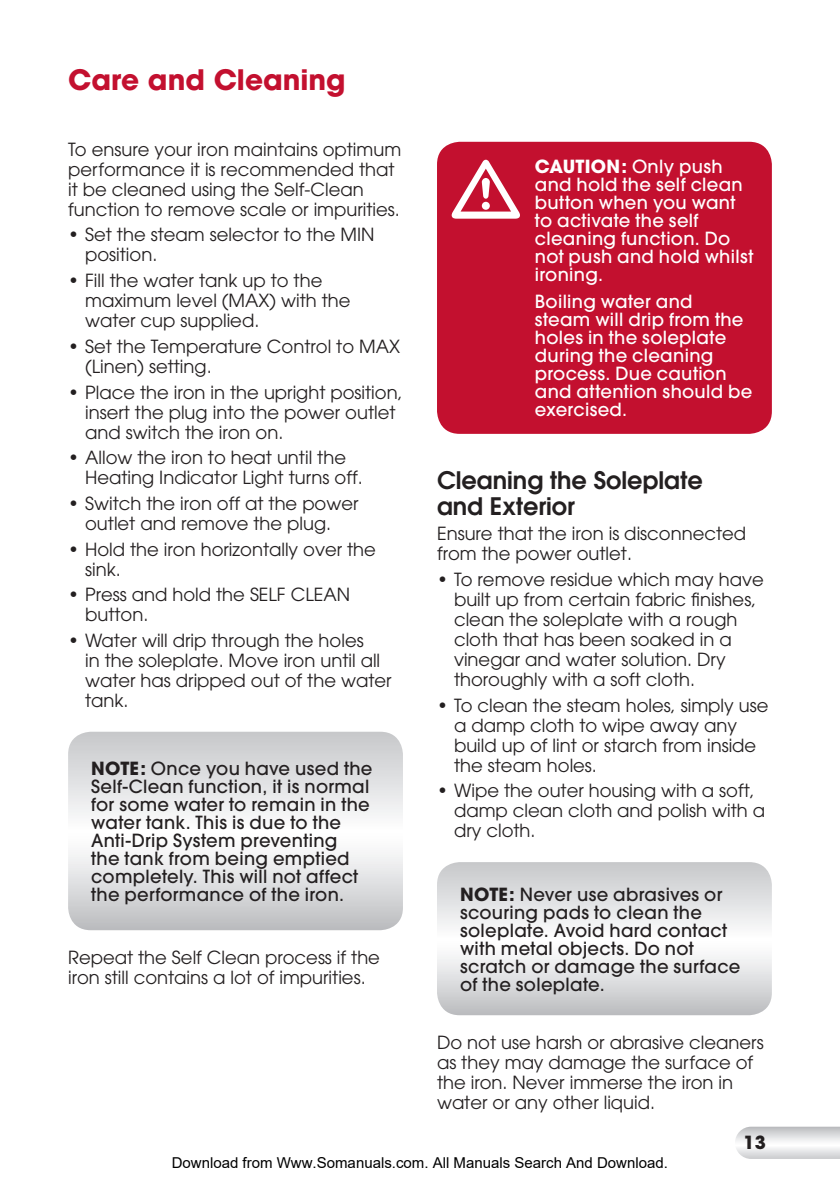
<style>
.page{position:relative;width:840px;height:1191px;background:#fff}
.page>*{position:absolute;margin:0;border:0;box-sizing:border-box;transform-origin:0 0}
.t1{font:700 28px "Avant Garde";color:#c3102f}
.t2{font:600 24px/26px "Avant Garde";color:#231f20}
.t3{font:18px/20px "Avant Garde";color:#231f20}
.t4{font:500 18px/18px "Avant Garde";letter-spacing:.015em;color:#231f20}
.t5{font:500 18px/18px "Avant Garde";letter-spacing:.015em;color:#fff}
.t6{font:700 18px "Avant Garde";color:#fff}
.t7{font:700 18px "Avant Garde";color:#231f20}
.t8{font:15px "Arial";color:#000}
.s1{font-weight:700}
</style>
<div class="page">
<svg style="left:735px;top:1126px;width:104px;height:32px"></svg>
<svg style="left:68px;top:731px;width:335px;height:199px"></svg>
<div style="left:437px;top:142px;width:334px;height:292px;background:#c3102f;border-radius:23px"></div>
<svg style="left:451px;top:160px;width:68px;height:59px"></svg>
<svg style="left:437px;top:862px;width:334px;height:153px"></svg>
<h1 class="t1" style="left:68px;top:62px;width:279px">Care and Cleaning</h1>
<p class="t3" style="left:68px;top:139px;width:334px">To ensure your iron maintains optimum performance it is recommended that it be cleaned using the Self-Clean function to remove scale or impurities.</p>
<p class="t3" style="left:85px;top:225px;width:290px;text-indent:-17px">• Set the steam selector to the MIN position.</p>
<p class="t3" style="left:85px;top:270px;width:267px;text-indent:-17px">• Fill the water tank up to the maximum level (MAX) with the water cup supplied.</p>
<p class="t3" style="left:85px;top:336px;width:316px;text-indent:-17px">• Set the Temperature Control to MAX (Linen) setting.</p>
<p class="t3" style="left:85px;top:382px;width:319px;text-indent:-17px">• Place the iron in the upright position, insert the plug into the power outlet and switch the iron on.</p>
<p class="t3" style="left:85px;top:447px;width:279px;text-indent:-17px">• Allow the iron to heat until the<br>Heating Indicator Light turns off.</p>
<p class="t3" style="left:68px;top:493px;width:292px;text-align:center">• Switch the iron off at the power outlet and remove the plug.</p>
<p class="t3" style="left:85px;top:539px;width:292px;text-indent:-17px">• Hold the iron horizontally over the sink.</p>
<p class="t3" style="left:85px;top:584px;width:266px;text-indent:-17px">• Press and hold the SELF CLEAN button.</p>
<p class="t3" style="left:85px;top:630px;width:308px;text-indent:-17px">• Water will drip through the holes<br>in the soleplate. Move iron until all water has dripped out of the water tank.</p>
<p class="t4" style="left:91px;top:759px;width:283px"><span class="s1">NOTE:</span> Once you have used the<br>Self-Clean function, it is normal for some water to remain in the water tank. This is due to the<br>Anti-Drip System preventing<br>the tank from being emptied completely. This will not affect the performance of the iron.</p>
<p class="t3" style="left:68px;top:947px;width:313px">Repeat the Self Clean process if the iron still contains a lot of impurities.</p>
<p class="t5" style="left:534px;top:158px;width:220px;text-indent:86px"><span class="s1">:</span> Only push and hold the self clean button when you want to activate the self cleaning function. Do not push and hold whilst ironing.</p>
<p class="t5" style="left:534px;top:292px;width:219px">Boiling water and steam will drip from the holes in the soleplate during the cleaning process. Due caution and attention should be exercised.</p>
<p class="t6" style="left:534px;top:155px;width:44px">Caution</p>
<h2 class="t2" style="left:437px;top:466px;width:267px">Cleaning the Soleplate and Exterior</h2>
<p class="t3" style="left:437px;top:524px;width:310px">Ensure that the iron is disconnected from the power outlet.</p>
<p class="t3" style="left:454px;top:569px;width:311px;text-indent:-17px">• To remove residue which may have built up from certain fabric finishes, clean the soleplate with a rough cloth that has been soaked in a vinegar and water solution. Dry thoroughly with a soft cloth.</p>
<p class="t3" style="left:454px;top:695px;width:316px;text-indent:-17px">• To clean the steam holes, simply use a damp cloth to wipe away any build up of lint or starch from inside the steam holes.</p>
<p class="t3" style="left:454px;top:781px;width:312px;text-indent:-17px">• Wipe the outer housing with a soft, damp clean cloth and polish with a dry cloth.</p>
<p class="t4" style="left:460px;top:885px;width:282px"><span class="s1">NOTE:</span> Never use abrasives or scouring pads to clean the soleplate. Avoid hard contact with metal objects. Do not scratch or damage the surface of the soleplate.</p>
<p class="t3" style="left:437px;top:1032px;width:328px">Do not use harsh or abrasive cleaners as they may damage the surface of the iron. Never immerse the iron in water or any other liquid.</p>
<p class="t7" style="left:743px;top:1131px;width:24px">13</p>
<p class="t8" style="left:172px;top:1154px;width:497px">Download from Www.Somanuals.com. All Manuals Search And Download.</p>
</div>
